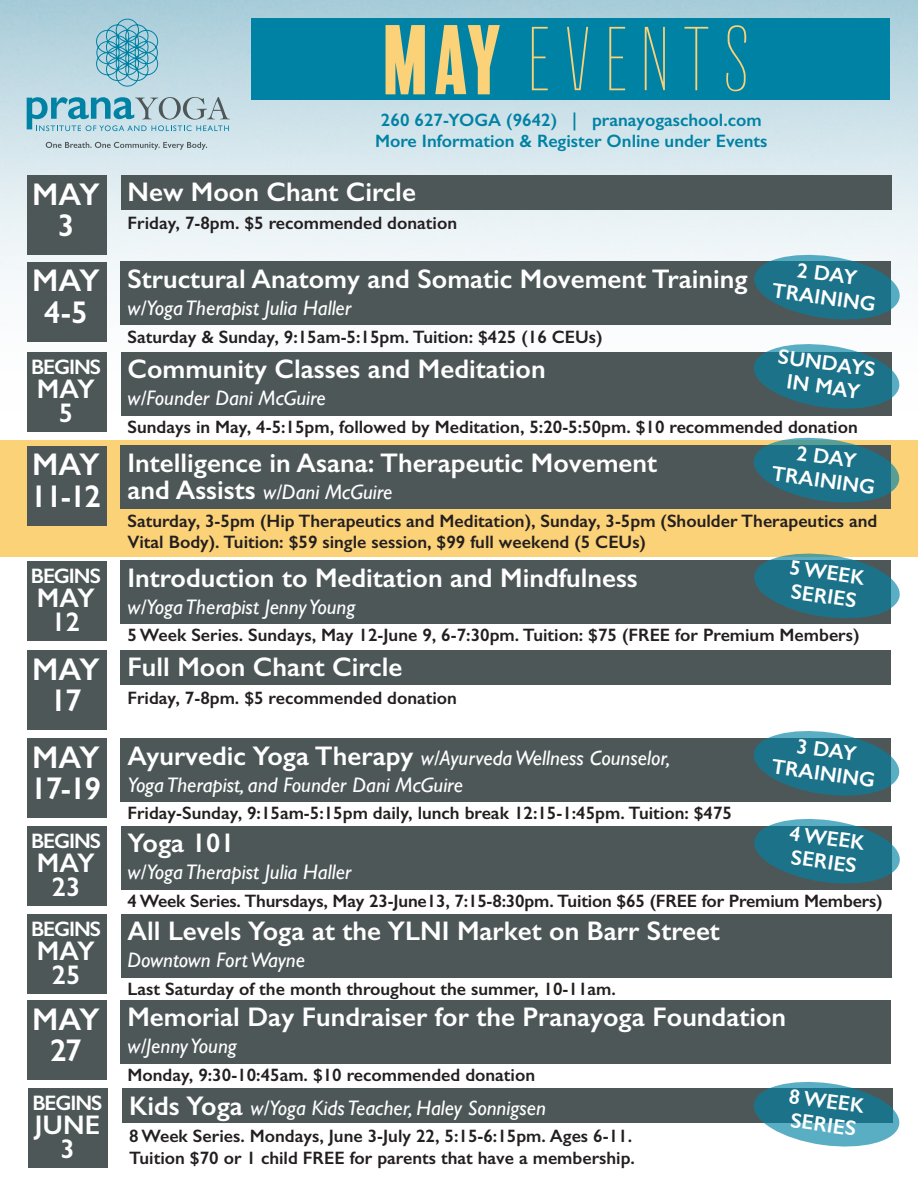
<style>
.page{position:relative;width:918px;height:1188px;background:#fff}
.page>*{position:absolute;margin:0;border:0;box-sizing:border-box;transform-origin:0 0}
.t1{font:93px "Balboa Plus Inline";color:#fcd278}
.t2{font:600 31.5px "Gill Sans";letter-spacing:-.05em;color:#fff}
.t3{font:600 27px "Gill Sans";color:#fff}
.t4{font:italic 21px "Gill Sans";color:#fff}
.t5{font:600 21px "Gill Sans";letter-spacing:-.05em;color:#fff}
.t6{font:600 18px/21.6px "Gill Sans";color:#231f20}
.t7{font:600 18px "Gill Sans";color:#0082a4}
.s1{font-family:"Balboa Plus Fill";font-size:90px}
.s2{font-weight:600;font-style:normal;font-size:27px}
</style>
<div class="page">
<img style="left:0;top:0;width:918px;height:1113px">
<div style="left:0;top:440px;width:918px;height:117px;background:#fcd278"></div>
<div style="left:121px;top:262px;width:770px;height:63px;background:#4e5758"></div>
<div style="left:27px;top:262px;width:79px;height:79px;background:#4e5758"></div>
<svg style="left:96px;top:19px;width:62px;height:68px;background:#84bdce"></svg>
<svg style="left:27px;top:97px;width:203px;height:34px;background:#93c0ce"></svg>
<svg style="left:46px;top:142px;width:161px;height:8px"></svg>
<div style="left:121px;top:446px;width:770px;height:63px;background:#4e5758"></div>
<div style="left:27px;top:446px;width:79px;height:79px;background:#4e5758"></div>
<div style="left:121px;top:739px;width:770px;height:63px;background:#4e5758"></div>
<div style="left:27px;top:739px;width:79px;height:79px;background:#4e5758"></div>
<div style="left:121px;top:1000px;width:770px;height:64px;background:#4e5758"></div>
<div style="left:27px;top:1000px;width:79px;height:80px;background:#4e5758"></div>
<svg style="left:752px;top:251px;width:150px;height:72px"></svg>
<div style="left:121px;top:561px;width:770px;height:63px;background:#4e5758"></div>
<div style="left:27px;top:561px;width:79px;height:79px;background:#4e5758"></div>
<svg style="left:752px;top:553px;width:150px;height:69px"></svg>
<svg style="left:751px;top:434px;width:150px;height:69px"></svg>
<svg style="left:751px;top:727px;width:150px;height:73px"></svg>
<div style="left:121px;top:826px;width:770px;height:63px;background:#4e5758"></div>
<div style="left:27px;top:826px;width:79px;height:79px;background:#4e5758"></div>
<div style="left:121px;top:914px;width:770px;height:63px;background:#4e5758"></div>
<div style="left:27px;top:914px;width:79px;height:80px;background:#4e5758"></div>
<div style="left:121px;top:352px;width:770px;height:63px;background:#4e5758"></div>
<div style="left:27px;top:352px;width:79px;height:80px;background:#4e5758"></div>
<div style="left:121px;top:175px;width:770px;height:34px;background:#4e5758"></div>
<div style="left:27px;top:175px;width:79px;height:80px;background:#4e5758"></div>
<svg style="left:752px;top:815px;width:150px;height:73px"></svg>
<svg style="left:752px;top:340px;width:150px;height:73px"></svg>
<div style="left:251px;top:18px;width:639px;height:82px;background:#0082a4"></div>
<div style="left:121px;top:650px;width:770px;height:34px;background:#4e5758"></div>
<div style="left:27px;top:650px;width:79px;height:80px;background:#4e5758"></div>
<div style="left:123px;top:1089px;width:770px;height:34px;background:#4e5758"></div>
<div style="left:28px;top:1089px;width:80px;height:79px;background:#4e5758"></div>
<svg style="left:752px;top:1078px;width:150px;height:69px"></svg>
<p class="t2" style="left:32px;top:175px;width:69px">MAY</p>
<p class="t2" style="left:58px;top:206px;width:18px">3</p>
<p class="t2" style="left:32px;top:262px;width:69px">MAY</p>
<p class="t2" style="left:44px;top:293px;width:45px">4-5</p>
<p class="t5" style="left:31px;top:354px;width:71px">BEGINS</p>
<p class="t3" style="left:37px;top:372px;width:60px">MAY</p>
<p class="t3" style="left:59px;top:396px;width:16px">5</p>
<p class="t2" style="left:32px;top:445px;width:69px">MAY</p>
<p class="t2" style="left:31px;top:477px;width:72px">11-12</p>
<p class="t5" style="left:31px;top:563px;width:71px">BEGINS</p>
<p class="t3" style="left:37px;top:581px;width:60px">MAY</p>
<p class="t3" style="left:52px;top:605px;width:30px">12</p>
<p class="t2" style="left:32px;top:650px;width:69px">MAY</p>
<p class="t2" style="left:50px;top:682px;width:33px">17</p>
<p class="t2" style="left:32px;top:738px;width:69px">MAY</p>
<p class="t2" style="left:31px;top:770px;width:72px">17-19</p>
<p class="t5" style="left:31px;top:828px;width:71px">BEGINS</p>
<p class="t3" style="left:37px;top:846px;width:60px">MAY</p>
<p class="t3" style="left:52px;top:870px;width:30px">23</p>
<p class="t5" style="left:31px;top:916px;width:71px">BEGINS</p>
<p class="t3" style="left:37px;top:934px;width:60px">MAY</p>
<p class="t3" style="left:52px;top:958px;width:30px">25</p>
<p class="t2" style="left:32px;top:1000px;width:69px">MAY</p>
<p class="t2" style="left:50px;top:1032px;width:33px">27</p>
<p class="t5" style="left:33px;top:1090px;width:71px">BEGINS</p>
<p class="t3" style="left:35px;top:1109px;width:67px">JUNE</p>
<p class="t3" style="left:60px;top:1133px;width:16px">3</p>
<p class="t1" style="left:382px;top:9px;width:378px"><span class="s1">MAY</span> EVENTS</p>
<p class="t7" style="left:381px;top:109px;width:382px">260 627-YOGA (9642) | pranayogaschool.com</p>
<p class="t7" style="left:375px;top:130px;width:394px">More Information &amp; Register Online under Events</p>
<p class="t3" style="left:128px;top:176px;width:290px">New Moon Chant Circle</p>
<p class="t6" style="left:128px;top:212px;width:331px">Friday, 7-8pm. $5 recommended donation</p>
<p class="t3" style="left:127px;top:263px;width:622px">Structural Anatomy and Somatic Movement Training</p>
<p class="t4" style="left:127px;top:296px;width:225px">w/Yoga Therapist Julia Haller</p>
<p class="t6" style="left:127px;top:326px;width:477px">Saturday &amp; Sunday, 9:15am-5:15pm. Tuition: $425 (16 CEUs)</p>
<p class="t5" style="left:799px;top:257px;width:62px;rotate:8deg">2 DAY</p>
<p class="t5" style="left:774px;top:277px;width:106px;rotate:8deg">TRAINING</p>
<p class="t5" style="left:780px;top:344px;width:100px;rotate:8deg">SUNDAYS</p>
<p class="t5" style="left:789px;top:369px;width:75px;rotate:8deg">IN MAY</p>
<p class="t3" style="left:128px;top:353px;width:420px">Community Classes and Meditation</p>
<p class="t4" style="left:128px;top:386px;width:200px">w/Founder Dani McGuire</p>
<p class="t6" style="left:128px;top:416px;width:732px">Sundays in May, 4-5:15pm, followed by Meditation, 5:20-5:50pm. $10 recommended donation</p>
<p class="t5" style="left:799px;top:440px;width:62px;rotate:8deg">2 DAY</p>
<p class="t5" style="left:773px;top:460px;width:106px;rotate:8deg">TRAINING</p>
<p class="t3" style="left:127px;top:446px;width:531px">Intelligence in Asana: Therapeutic Movement</p>
<p class="t4" style="left:127px;top:480px;width:267px"><span class="s2">and Assists</span> w/Dani McGuire</p>
<p class="t6" style="left:127px;top:509px;width:751px">Saturday, 3-5pm (Hip Therapeutics and Meditation), Sunday, 3-5pm (Shoulder Therapeutics and<br>Vital Body). Tuition: $59 single session, $99 full weekend (5 CEUs)</p>
<p class="t5" style="left:791px;top:555px;width:77px;rotate:8deg">5 WEEK</p>
<p class="t5" style="left:793px;top:579px;width:67px;rotate:8deg">SERIES</p>
<p class="t3" style="left:127px;top:561px;width:512px">Introduction to Meditation and Mindfulness</p>
<p class="t4" style="left:127px;top:595px;width:229px">w/Yoga Therapist Jenny Young</p>
<p class="t6" style="left:127px;top:624px;width:734px">5 Week Series. Sundays, May 12-June 9, 6-7:30pm. Tuition: $75 (FREE for Premium Members)</p>
<p class="t3" style="left:127px;top:651px;width:276px">Full Moon Chant Circle</p>
<p class="t6" style="left:127px;top:687px;width:331px">Friday, 7-8pm. $5 recommended donation</p>
<p class="t5" style="left:799px;top:733px;width:62px;rotate:8deg">3 DAY</p>
<p class="t5" style="left:773px;top:753px;width:106px;rotate:8deg">TRAINING</p>
<p class="t4" style="left:127px;top:746px;width:544px"><span class="s2">Ayurvedic Yoga Therapy</span> w/Ayurveda Wellness Counselor,</p>
<p class="t4" style="left:127px;top:773px;width:337px">Yoga Therapist, and Founder Dani McGuire</p>
<p class="t6" style="left:127px;top:802px;width:606px">Friday-Sunday, 9:15am-5:15pm daily, lunch break 12:15-1:45pm. Tuition: $475</p>
<p class="t5" style="left:792px;top:820px;width:77px;rotate:8deg">4 WEEK</p>
<p class="t5" style="left:793px;top:844px;width:67px;rotate:8deg">SERIES</p>
<p class="t3" style="left:128px;top:827px;width:109px">Yoga 101</p>
<p class="t4" style="left:128px;top:860px;width:225px">w/Yoga Therapist Julia Haller</p>
<p class="t6" style="left:128px;top:890px;width:757px">4 Week Series. Thursdays, May 23-June13, 7:15-8:30pm. Tuition $65 (FREE for Premium Members)</p>
<p class="t3" style="left:128px;top:915px;width:594px">All Levels Yoga at the YLNI Market on Barr Street</p>
<p class="t4" style="left:128px;top:948px;width:179px">Downtown Fort Wayne</p>
<p class="t6" style="left:128px;top:978px;width:490px">Last Saturday of the month throughout the summer, 10-11am.</p>
<p class="t3" style="left:127px;top:1001px;width:660px">Memorial Day Fundraiser for the Pranayoga Foundation</p>
<p class="t4" style="left:127px;top:1034px;width:111px">w/Jenny Young</p>
<p class="t6" style="left:127px;top:1064px;width:409px">Monday, 9:30-10:45am. $10 recommended donation</p>
<p class="t4" style="left:129px;top:1096px;width:418px"><span class="s2">Kids Yoga</span> w/Yoga Kids Teacher, Haley Sonnigsen</p>
<p class="t6" style="left:129px;top:1125px;width:505px">8 Week Series. Mondays, June 3-July 22, 5:15-6:15pm. Ages 6-11.</p>
<p class="t6" style="left:129px;top:1147px;width:507px">Tuition $70 or 1 child FREE for parents that have a membership.</p>
<p class="t5" style="left:791px;top:1083px;width:77px;rotate:8deg">8 WEEK</p>
<p class="t5" style="left:793px;top:1107px;width:67px;rotate:8deg">SERIES</p>
</div>
